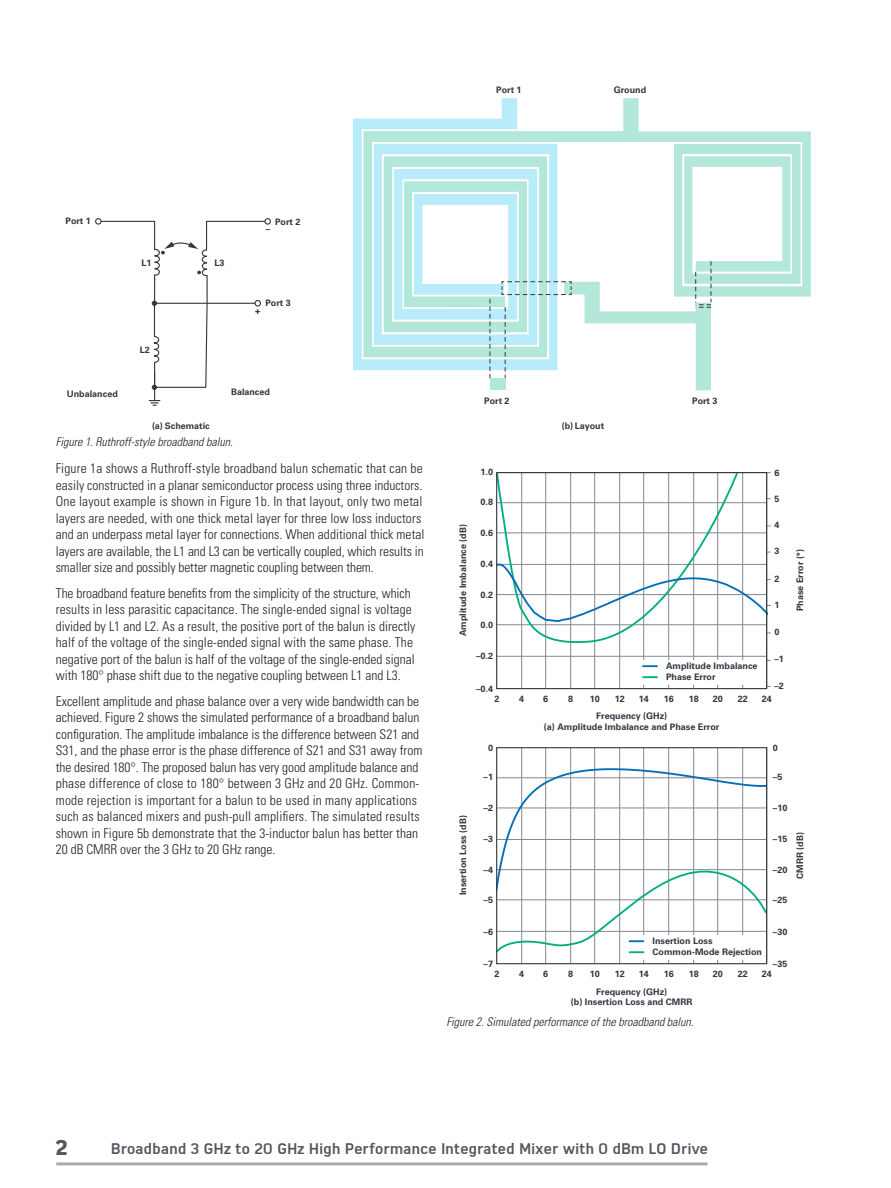
<style>
.page{position:relative;width:891px;height:1188px;background:#fff}
.page>*{position:absolute;margin:0;border:0;box-sizing:border-box;transform-origin:0 0}
.t1{font:900 21px "Azbuka Std";color:#52565f}
.t2{font:700 15px "Azbuka Std";letter-spacing:.03em;color:#52565f}
.Body_Copy{font:300 condensed 13.5px/16.5px "Univers LT Std";color:#231f20}
.Body_Copy-2{font:italic 300 condensed 12px "Univers LT Std";color:#231f20}
.Captions{font:italic 300 condensed 12px "Univers LT Std";color:#231f20}
.t3{font:700 9px/10.8px "Univers LT Std";color:#323640;text-align:center}
.t4{font:700 9px "Univers LT Std";letter-spacing:-.005em;color:#343741}
</style>
<div class="page">
<hr style="left:56px;top:1162px;width:652px;height:3px;background:#a8abac">
<hr style="left:497px;top:656px;width:270px;height:1px;background:#858891">
<hr style="left:497px;top:533px;width:270px;height:1px;background:#858891">
<hr style="left:497px;top:502px;width:270px;height:1px;background:#858891">
<hr style="left:521px;top:473px;width:1px;height:215px;background:#858891">
<hr style="left:545px;top:473px;width:1px;height:215px;background:#858891">
<hr style="left:570px;top:473px;width:1px;height:215px;background:#858891">
<hr style="left:594px;top:473px;width:1px;height:215px;background:#858891">
<hr style="left:619px;top:473px;width:1px;height:215px;background:#858891">
<hr style="left:643px;top:473px;width:1px;height:215px;background:#858891">
<hr style="left:668px;top:473px;width:1px;height:215px;background:#858891">
<hr style="left:693px;top:473px;width:1px;height:215px;background:#858891">
<hr style="left:717px;top:473px;width:1px;height:215px;background:#858891">
<hr style="left:742px;top:473px;width:1px;height:215px;background:#858891">
<svg style="left:498px;top:474px;width:241px;height:172px"></svg>
<svg style="left:498px;top:562px;width:273px;height:72px"></svg>
<div style="left:638px;top:661px;width:123px;height:23px;background:#fff"></div>
<svg style="left:643px;top:665px;width:14px;height:2px"></svg>
<svg style="left:643px;top:676px;width:14px;height:2px"></svg>
<div style="left:496px;top:472px;width:271px;height:217px;border:1px solid #323640"></div>
<hr style="left:521px;top:748px;width:1px;height:215px;background:#858891">
<hr style="left:545px;top:748px;width:1px;height:215px;background:#858891">
<hr style="left:570px;top:748px;width:1px;height:215px;background:#858891">
<hr style="left:594px;top:748px;width:1px;height:215px;background:#858891">
<hr style="left:619px;top:748px;width:1px;height:215px;background:#858891">
<hr style="left:643px;top:748px;width:1px;height:215px;background:#858891">
<hr style="left:668px;top:748px;width:1px;height:215px;background:#858891">
<hr style="left:693px;top:748px;width:1px;height:215px;background:#858891">
<hr style="left:717px;top:748px;width:1px;height:215px;background:#858891">
<hr style="left:742px;top:748px;width:1px;height:215px;background:#858891">
<svg style="left:496px;top:767px;width:271px;height:198px"></svg>
<div style="left:496px;top:747px;width:271px;height:217px;border:1px solid #323640"></div>
<div style="left:624px;top:936px;width:123px;height:23px;background:#fff"></div>
<svg style="left:496px;top:870px;width:272px;height:83px"></svg>
<svg style="left:353px;top:118px;width:148px;height:252px;background:#c1eef9"></svg>
<svg style="left:363px;top:98px;width:448px;height:259px"></svg>
<svg style="left:490px;top:297px;width:1px;height:81px"></svg>
<svg style="left:501px;top:261px;width:211px;height:129px"></svg>
<div style="left:490px;top:378px;width:15px;height:12px;background:#b3e7d9"></div>
<svg style="left:149px;top:400px;width:11px;height:6px"></svg>
<div style="left:264px;top:218px;width:7px;height:7px;border:1px solid #343741;border-radius:50%"></div>
<hr style="left:154px;top:371px;width:1px;height:30px;background:#343741">
<div style="left:95px;top:218px;width:7px;height:7px;border:1px solid #343741;border-radius:50%"></div>
<svg style="left:96px;top:219px;width:174px;height:171px"></svg>
<p class="t4" style="left:496px;top:84px;width:27px">Port 1</p>
<p class="t4" style="left:614px;top:84px;width:34px">Ground</p>
<p class="t4" style="left:66px;top:216px;width:27px">Port 1</p>
<p class="t4" style="left:275px;top:216px;width:27px">Port 2</p>
<p class="t4" style="left:141px;top:257px;width:11px">L1</p>
<p class="t4" style="left:140px;top:345px;width:11px">L2</p>
<p class="t4" style="left:214px;top:257px;width:11px">L3</p>
<p class="t4" style="left:266px;top:224px;width:6px">–</p>
<p class="t4" style="left:265px;top:297px;width:27px">Port 3</p>
<p class="t4" style="left:255px;top:306px;width:7px">+</p>
<p class="t4" style="left:67px;top:389px;width:53px">Unbalanced</p>
<p class="t4" style="left:231px;top:386px;width:40px">Balanced</p>
<p class="t4" style="left:484px;top:396px;width:27px">Port 2</p>
<p class="t4" style="left:692px;top:396px;width:27px">Port 3</p>
<p class="t4" style="left:152px;top:421px;width:59px">(a) Schematic</p>
<p class="t4" style="left:562px;top:421px;width:44px">(b) Layout</p>
<p class="Captions" style="left:56px;top:435px;width:179px">Figure 1. Ruthroff-style broadband balun.</p>
<p class="Body_Copy" style="left:56px;top:460px;width:370px">Figure 1a shows a Ruthroff-style broadband balun schematic that can be easily constructed in a planar semiconductor process using three inductors.<br>One layout example is shown in Figure 1b. In that layout, only two metal layers are needed, with one thick metal layer for three low loss inductors and an underpass metal layer for connections. When additional thick metal layers are available, the L1 and L3 can be vertically coupled, which results in smaller size and possibly better magnetic coupling between them.</p>
<p class="Body_Copy" style="left:56px;top:585px;width:361px">The broadband feature benefits from the simplicity of the structure, which results in less parasitic capacitance. The single-ended signal is voltage divided by L1 and L2. As a result, the positive port of the balun is directly half of the voltage of the single-ended signal with the same phase. The negative port of the balun is half of the voltage of the single-ended signal with 180° phase shift due to the negative coupling between L1 and L3.</p>
<p class="Body_Copy" style="left:56px;top:693px;width:368px">Excellent amplitude and phase balance over a very wide bandwidth can be achieved. Figure 2 shows the simulated performance of a broadband balun configuration. The amplitude imbalance is the difference between S21 and S31, and the phase error is the phase difference of S21 and S31 away from the desired 180°. The proposed balun has very good amplitude balance and phase difference of close to 180° between 3 GHz and 20 GHz. Common&shy;mode rejection is important for a balun to be used in many applications such as balanced mixers and push-pull amplifiers. The simulated results shown in Figure 5b demonstrate that the 3-inductor balun has better than 20 dB CMRR over the 3 GHz to 20 GHz range.</p>
<p class="t3" style="left:458px;top:636px;width:113px;rotate:-90deg">Amplitude Imbalance (dB)</p>
<p class="t3" style="left:481px;top:467px;width:14px">1.0</p>
<p class="t3" style="left:481px;top:497px;width:14px">0.8</p>
<p class="t3" style="left:481px;top:527px;width:14px">0.6</p>
<p class="t3" style="left:481px;top:559px;width:14px">0.4</p>
<p class="t3" style="left:481px;top:589px;width:14px">0.2</p>
<p class="t3" style="left:481px;top:619px;width:14px">0.0</p>
<p class="t3" style="left:476px;top:651px;width:19px">–0.2</p>
<p class="t3" style="left:476px;top:683px;width:19px">–0.4</p>
<p class="t3" style="left:666px;top:661px;width:93px;text-align:left">Amplitude Imbalance<br>Phase Error</p>
<p class="t3" style="left:774px;top:467px;width:7px">6</p>
<p class="t3" style="left:774px;top:493px;width:7px">5</p>
<p class="t3" style="left:774px;top:520px;width:7px">4</p>
<p class="t3" style="left:774px;top:546px;width:7px">3</p>
<p class="t3" style="left:774px;top:574px;width:7px">2</p>
<p class="t3" style="left:774px;top:599px;width:7px">1</p>
<p class="t3" style="left:774px;top:627px;width:7px">0</p>
<p class="t3" style="left:774px;top:654px;width:11px">–1</p>
<p class="t3" style="left:774px;top:680px;width:11px">–2</p>
<p class="t3" style="left:519px;top:693px;width:7px">4</p>
<p class="t3" style="left:568px;top:693px;width:7px">8</p>
<p class="t3" style="left:590px;top:693px;width:12px">10</p>
<p class="t3" style="left:615px;top:693px;width:12px">12</p>
<p class="t3" style="left:639px;top:693px;width:12px">14</p>
<p class="t3" style="left:664px;top:693px;width:12px">16</p>
<p class="t3" style="left:689px;top:693px;width:12px">18</p>
<p class="t3" style="left:713px;top:693px;width:12px">20</p>
<p class="t3" style="left:738px;top:693px;width:12px">22</p>
<p class="t3" style="left:762px;top:693px;width:12px">24</p>
<p class="t3" style="left:495px;top:693px;width:7px">2</p>
<p class="t3" style="left:543px;top:693px;width:7px">6</p>
<p class="t3" style="left:488px;top:742px;width:7px">0</p>
<p class="t3" style="left:544px;top:711px;width:177px">Frequency (GHz)<br>(a) Amplitude Imbalance and Phase Error</p>
<p class="t3" style="left:773px;top:742px;width:7px">0</p>
<p class="t3" style="left:484px;top:772px;width:11px">–1</p>
<p class="t3" style="left:773px;top:772px;width:11px">–5</p>
<p class="t3" style="left:458px;top:895px;width:82px;rotate:-90deg">Insertion Loss (dB)</p>
<p class="t3" style="left:484px;top:802px;width:11px">–2</p>
<p class="t3" style="left:773px;top:802px;width:16px">–10</p>
<p class="t3" style="left:484px;top:834px;width:11px">–3</p>
<p class="t3" style="left:484px;top:864px;width:11px">–4</p>
<p class="t3" style="left:484px;top:894px;width:11px">–5</p>
<p class="t3" style="left:484px;top:926px;width:11px">–6</p>
<p class="t3" style="left:773px;top:834px;width:16px">–15</p>
<p class="t3" style="left:773px;top:864px;width:16px">–20</p>
<p class="t3" style="left:773px;top:894px;width:16px">–25</p>
<p class="t3" style="left:773px;top:926px;width:16px">–30</p>
<p class="t3" style="left:653px;top:936px;width:111px;text-align:left">Insertion Loss<br>Common-Mode Rejection</p>
<p class="t3" style="left:484px;top:958px;width:11px">–7</p>
<p class="t3" style="left:773px;top:958px;width:16px">–35</p>
<p class="t3" style="left:519px;top:968px;width:7px">4</p>
<p class="t3" style="left:568px;top:968px;width:7px">8</p>
<p class="t3" style="left:590px;top:968px;width:12px">10</p>
<p class="t3" style="left:615px;top:968px;width:12px">12</p>
<p class="t3" style="left:639px;top:968px;width:12px">14</p>
<p class="t3" style="left:664px;top:968px;width:12px">16</p>
<p class="t3" style="left:689px;top:968px;width:12px">18</p>
<p class="t3" style="left:713px;top:968px;width:12px">20</p>
<p class="t3" style="left:738px;top:968px;width:12px">22</p>
<p class="t3" style="left:762px;top:968px;width:12px">24</p>
<p class="t3" style="left:495px;top:968px;width:7px">2</p>
<p class="t3" style="left:543px;top:968px;width:7px">6</p>
<p class="t3" style="left:571px;top:986px;width:123px">Frequency (GHz)<br>(b) Insertion Loss and CMRR</p>
<p class="Body_Copy-2" style="left:446px;top:1015px;width:249px">Figure 2. Simulated performance of the broadband balun.</p>
<p class="t3" style="left:795px;top:611px;width:63px;rotate:-90deg">Phase Error (°)</p>
<p class="t3" style="left:795px;top:879px;width:48px;rotate:-90deg">CMRR (dB)</p>
<h1 class="t1" style="left:56px;top:1134px;width:13px">2</h1>
<p class="t2" style="left:111px;top:1139px;width:598px">Broadband 3 GHz to 20 GHz High Performance Integrated Mixer with 0 dBm LO Drive</p>
</div>
